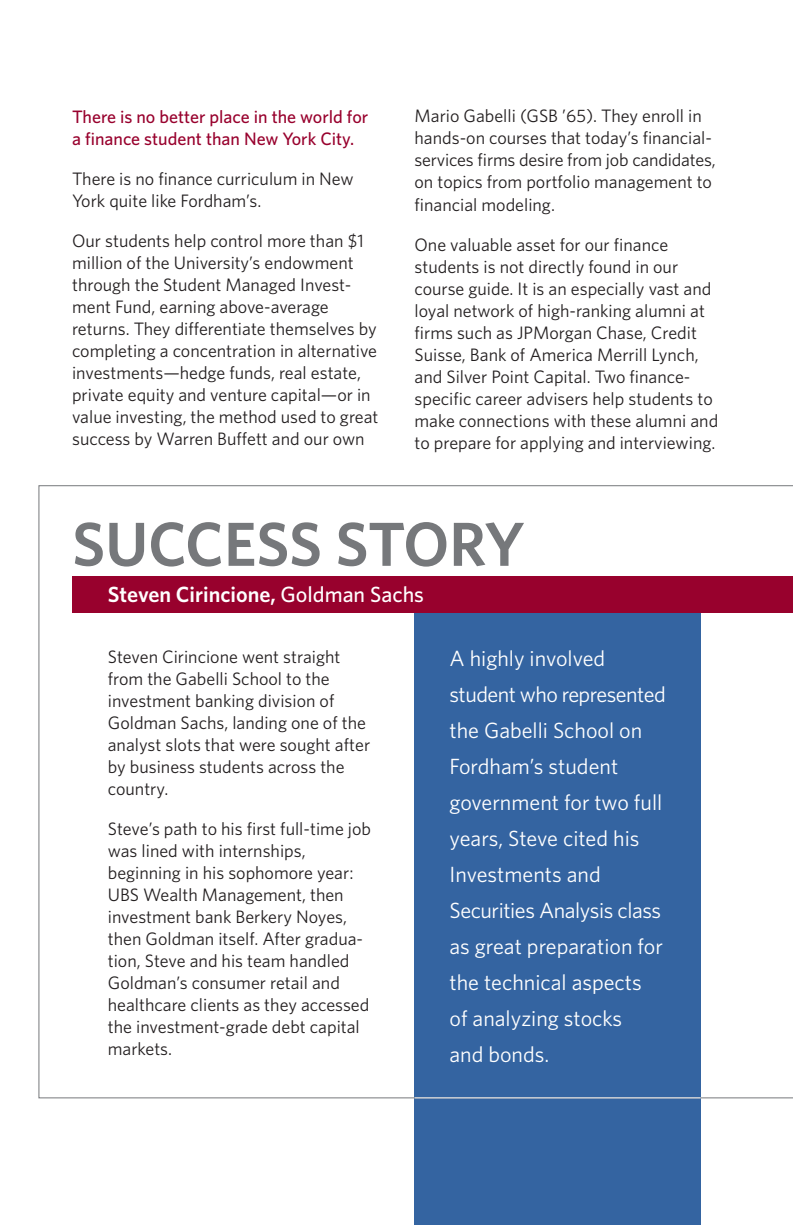
<style>
.page{position:relative;width:793px;height:1225px;background:#fff}
.page>*{position:absolute;margin:0;border:0;box-sizing:border-box;transform-origin:0 0}
.t1{font:600 62.2px "Whitney";letter-spacing:-.005em;color:#76787b}
.t2{font:22px/36px "Whitney";color:#fff}
.t3{font:600 22px "Whitney";color:#fff}
.t4{font:18px/22px "Whitney";color:#231f20}
.t5{font:500 18px/22px "Whitney";color:#98012d}
.s1{font-weight:500}
</style>
<div class="page">
<hr style="left:0;top:1082px;width:1px;height:142px;background:#98012d">
<div style="left:414px;top:589px;width:286px;height:635px;background:#3464a1"></div>
<svg style="left:38px;top:485px;width:754px;height:612px"></svg>
<hr style="left:414px;top:1096px;width:286px;height:1px;background:#fff">
<div style="left:72px;top:576px;width:720px;height:36px;background:#98012d"></div>
<p class="t5" style="left:72px;top:105px;width:297px">There is no better place in the world for a finance student than New York City.</p>
<p class="t4" style="left:72px;top:167px;width:283px">There is no finance curriculum in New<br>York quite like Fordham’s.</p>
<p class="t4" style="left:72px;top:229px;width:308px">Our students help control more than $1 million of the University’s endowment through the Student Managed Invest&shy;ment Fund, earning above-average returns. They differentiate themselves by completing a concentration in alternative investments—hedge funds, real estate, private equity and venture capital—or in value investing, the method used to great success by Warren Buffett and our own</p>
<p class="t4" style="left:414px;top:105px;width:302px">Mario Gabelli (GSB ’65). They enroll in hands-on courses that today’s financial&shy;services firms desire from job candidates, on topics from portfolio management to financial modeling.</p>
<p class="t4" style="left:414px;top:233px;width:305px">One valuable asset for our finance students is not directly found in our course guide. It is an especially vast and loyal network of high-ranking alumni at firms such as JPMorgan Chase, Credit Suisse, Bank of America Merrill Lynch, and Silver Point Capital. Two finance&shy;specific career advisers help students to make connections with these alumni and to prepare for applying and interviewing.</p>
<h1 class="t1" style="left:72px;top:506px;width:454px">SUCCESS STORY</h1>
<p class="t3" style="left:108px;top:580px;width:317px">Steven Cirincione, <span class="s1">Goldman Sachs</span></p>
<p class="t4" style="left:108px;top:645px;width:264px">Steven Cirincione went straight from the Gabelli School to the investment banking division of<br>Goldman Sachs, landing one of the analyst slots that were sought after by business students across the country.</p>
<p class="t4" style="left:108px;top:817px;width:264px">Steve’s path to his first full-time job was lined with internships, beginning in his sophomore year:<br>UBS Wealth Management, then investment bank Berkery Noyes, then Goldman itself. After gradua&shy;tion, Steve and his team handled<br>Goldman’s consumer retail and healthcare clients as they accessed the investment-grade debt capital markets.</p>
<p class="t2" style="left:449px;top:639px;width:218px">A highly involved student who represented the Gabelli School on<br>Fordham’s student government for two full years, Steve cited his<br>Investments and<br>Securities Analysis class as great preparation for the technical aspects<br>of analyzing stocks<br>and bonds.</p>
</div>
